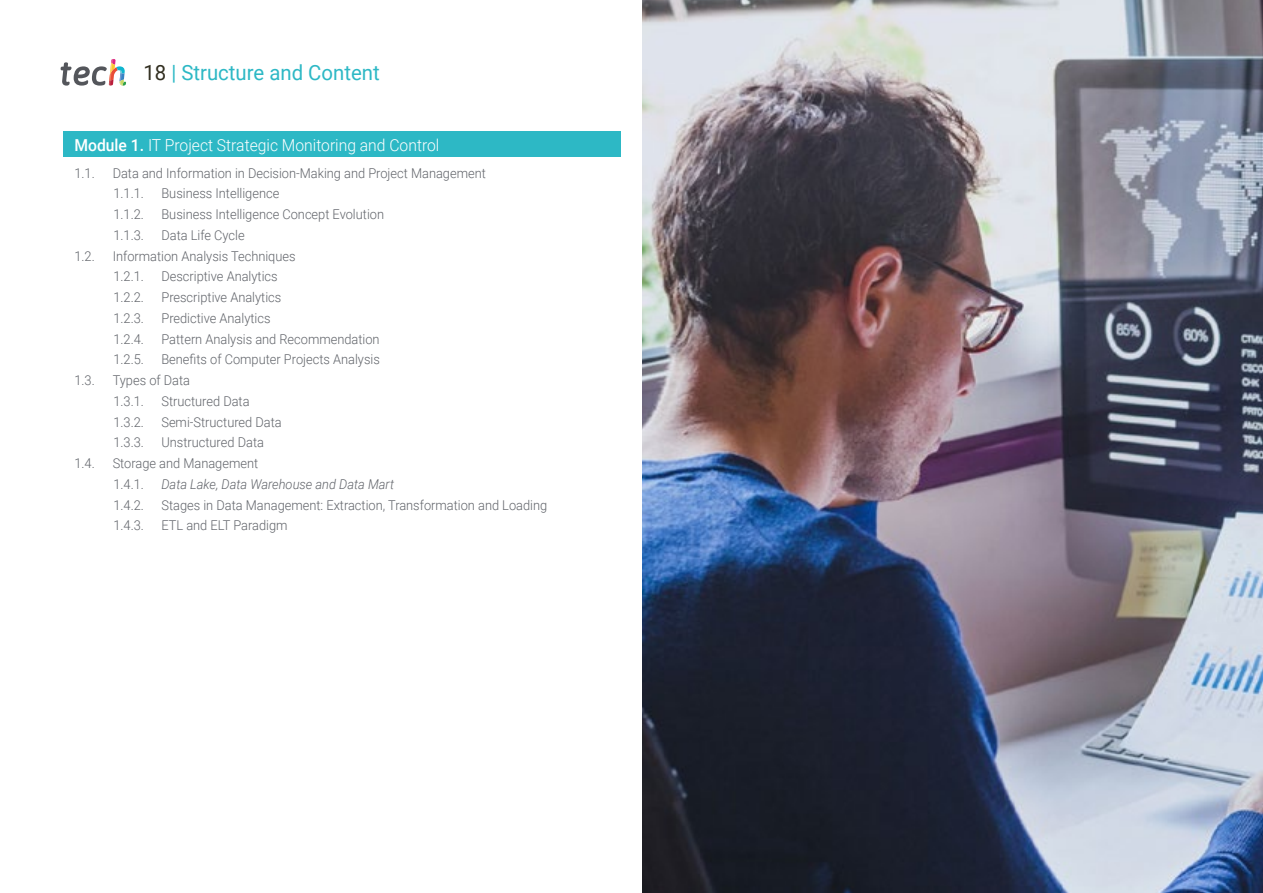
<style>
.page{position:relative;width:1263px;height:893px;background:#fff}
.page>*{position:absolute;margin:0;border:0;box-sizing:border-box;transform-origin:0 0}
.t1{font:21px "Roboto";color:#2db8c5}
.t2{font:300 16.5px "Roboto";color:#fff;scale:.95 1}
.t3{font:300 13.5px/20.7px "Roboto";color:#61646a;scale:.95 1}
.t4{font:italic 300 13.5px "Roboto";color:#61646a;scale:.95 1}
.s1{color:#312e20}
.s2{font-weight:500}
</style>
<div class="page">
<div style="left:63px;top:132px;width:558px;height:25px;background:#2db8c5"></div>
<svg style="left:61px;top:59px;width:65px;height:27px"></svg>
<img style="left:642px;top:0;width:621px;height:893px">
<h1 class="t1" style="left:144px;top:57px;width:238px"><span class="s1">18</span> | Structure and Content</h1>
<p class="t2" style="left:74px;top:133px;width:386px"><span class="s2">Module 1.</span> IT Project Strategic Monitoring and Control</p>
<p class="t3" style="left:74px;top:162px;width:23px">1.1.</p>
<p class="t3" style="left:113px;top:162px;width:394px">Data and Information in Decision-Making and Project Management<br>1.1.1.</p>
<p class="t3" style="left:161px;top:183px;width:126px">Business Intelligence</p>
<p class="t3" style="left:113px;top:204px;width:34px">1.1.2.</p>
<p class="t3" style="left:161px;top:204px;width:236px">Business Intelligence Concept Evolution</p>
<p class="t3" style="left:113px;top:224px;width:34px">1.1.3.</p>
<p class="t3" style="left:161px;top:224px;width:89px">Data Life Cycle</p>
<p class="t3" style="left:74px;top:245px;width:23px">1.2.</p>
<p class="t3" style="left:113px;top:245px;width:194px">Information Analysis Techniques<br>1.2.1.</p>
<p class="t3" style="left:161px;top:266px;width:124px">Descriptive Analytics</p>
<p class="t3" style="left:113px;top:287px;width:34px">1.2.2.</p>
<p class="t3" style="left:161px;top:287px;width:128px">Prescriptive Analytics</p>
<p class="t3" style="left:113px;top:307px;width:34px">1.2.3.</p>
<p class="t3" style="left:161px;top:307px;width:116px">Predictive Analytics</p>
<p class="t3" style="left:113px;top:328px;width:34px">1.2.4.</p>
<p class="t3" style="left:161px;top:328px;width:231px">Pattern Analysis and Recommendation</p>
<p class="t3" style="left:113px;top:349px;width:34px">1.2.5.</p>
<p class="t3" style="left:161px;top:349px;width:231px">Benefits of Computer Projects Analysis</p>
<p class="t3" style="left:74px;top:370px;width:23px">1.3.</p>
<p class="t3" style="left:113px;top:370px;width:83px">Types of Data<br>1.3.1.</p>
<p class="t3" style="left:161px;top:390px;width:94px">Structured Data</p>
<p class="t3" style="left:113px;top:411px;width:34px">1.3.2.</p>
<p class="t3" style="left:161px;top:411px;width:128px">Semi-Structured Data</p>
<p class="t3" style="left:113px;top:432px;width:34px">1.3.3.</p>
<p class="t3" style="left:161px;top:432px;width:109px">Unstructured Data</p>
<p class="t3" style="left:74px;top:453px;width:23px">1.4.</p>
<p class="t3" style="left:113px;top:453px;width:155px">Storage and Management<br>1.4.1.</p>
<p class="t4" style="left:161px;top:475px;width:246px">Data Lake, Data Warehouse and Data Mart</p>
<p class="t3" style="left:113px;top:494px;width:34px">1.4.2.</p>
<p class="t3" style="left:161px;top:494px;width:408px">Stages in Data Management: Extraction, Transformation and Loading</p>
<p class="t3" style="left:113px;top:515px;width:34px">1.4.3.</p>
<p class="t3" style="left:161px;top:515px;width:134px">ETL and ELT Paradigm</p>
</div>
